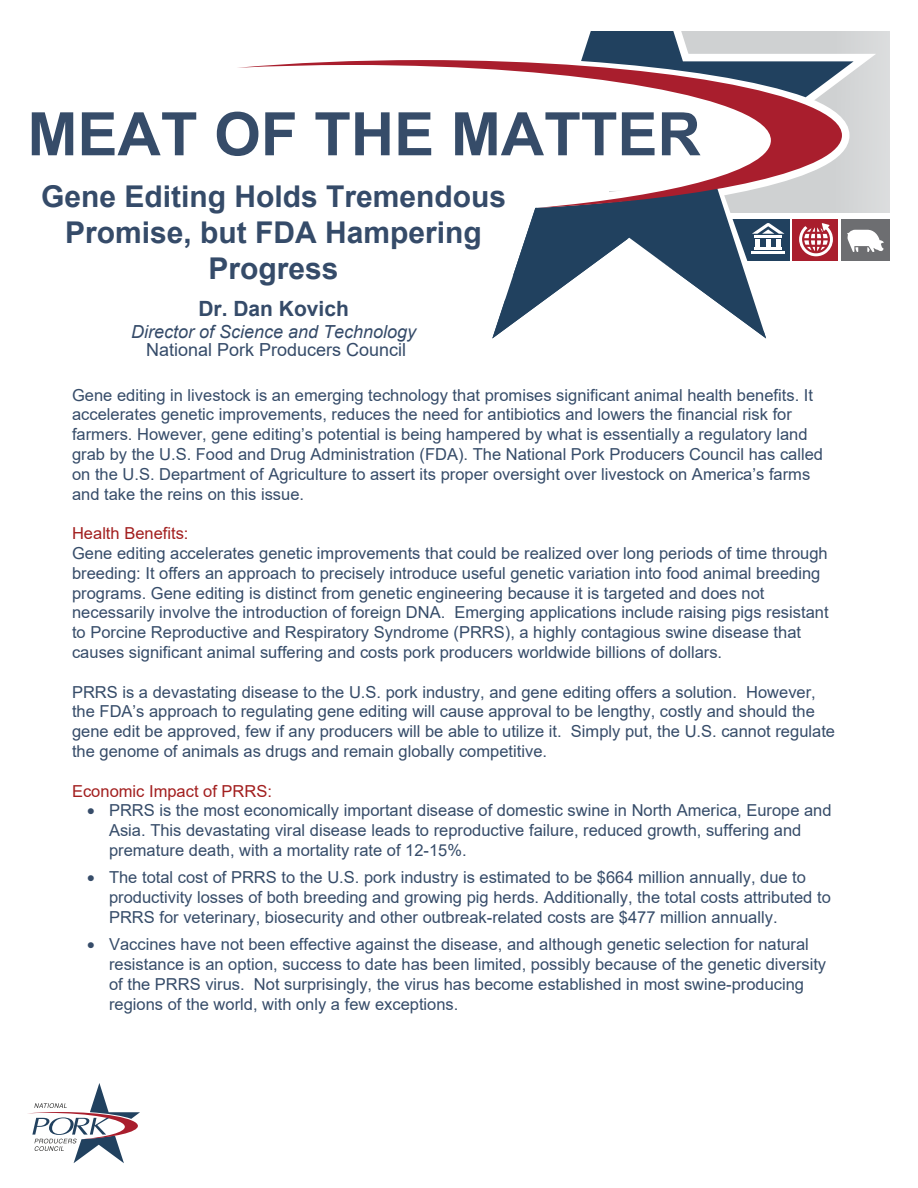
<style>
.page{position:relative;width:918px;height:1188px;background:#fff}
.page>*{position:absolute;margin:0;border:0;box-sizing:border-box;transform-origin:0 0}
.t1{font:700 60px "Arial";color:#364c69}
.t2{font:700 30px/36px "Arial";color:#354b69;text-align:center}
.t3{font:700 21px "Arial";color:#354b69}
.t4{font:italic 18px "Arial";color:#354b69}
.t5{font:18px "Arial";color:#354b69}
.t6{font:16.5px/19.8px "Arial";color:#364c69}
.t7{font:16.5px "Arial";color:#a21e1e}
</style>
<div class="page">
<div style="left:792px;top:219px;width:46px;height:42px;background:#a91e2d"></div>
<div style="left:842px;top:219px;width:48px;height:42px;background:#6d6e71"></div>
<svg style="left:799px;top:224px;width:34px;height:32px"></svg>
<svg style="left:847px;top:230px;width:37px;height:22px"></svg>
<svg style="left:28px;top:1083px;width:112px;height:80px"></svg>
<div style="left:609px;top:32px;width:280px;height:181px;background:#d7d9d9"></div>
<svg style="left:492px;top:208px;width:293px;height:130px"></svg>
<svg style="left:581px;top:32px;width:294px;height:47px"></svg>
<svg style="left:238px;top:60px;width:604px;height:148px"></svg>
<h1 class="t1" style="left:28px;top:92px;width:675px">MEAT OF THE MATTER</h1>
<h2 class="t2" style="left:41px;top:179px;width:467px">Gene Editing Holds Tremendous<br>Promise, but FDA Hampering<br>Progress</h2>
<p class="t3" style="left:198px;top:293px;width:152px">Dr. Dan Kovich</p>
<p class="t4" style="left:131px;top:320px;width:287px">Director of Science and Technology</p>
<p class="t5" style="left:146px;top:337px;width:262px">National Pork Producers Council</p>
<p class="t6" style="left:72px;top:385px;width:753px">Gene editing in livestock is an emerging technology that promises significant animal health benefits. It accelerates genetic improvements, reduces the need for antibiotics and lowers the financial risk for farmers. However, gene editing’s potential is being hampered by what is essentially a regulatory land grab by the U.S. Food and Drug Administration (FDA). The National Pork Producers Council has called on the U.S. Department of Agriculture to assert its proper oversight over livestock on America’s farms and take the reins on this issue.</p>
<p class="t7" style="left:72px;top:522px;width:118px">Health Benefits:</p>
<p class="t6" style="left:72px;top:543px;width:758px">Gene editing accelerates genetic improvements that could be realized over long periods of time through breeding: It offers an approach to precisely introduce useful genetic variation into food animal breeding programs. Gene editing is distinct from genetic engineering because it is targeted and does not necessarily involve the introduction of foreign DNA. Emerging applications include raising pigs resistant to Porcine Reproductive and Respiratory Syndrome (PRRS), a highly contagious swine disease that causes significant animal suffering and costs pork producers worldwide billions of dollars.</p>
<p class="t6" style="left:72px;top:682px;width:765px">PRRS is a devastating disease to the U.S. pork industry, and gene editing offers a solution. However, the FDA’s approach to regulating gene editing will cause approval to be lengthy, costly and should the gene edit be approved, few if any producers will be able to utilize it. Simply put, the U.S. cannot regulate the genome of animals as drugs and remain globally competitive.</p>
<p class="t7" style="left:72px;top:779px;width:201px">Economic Impact of PRRS:</p>
<p class="t6" style="left:109px;top:801px;width:724px;text-indent:-22px">• PRRS is the most economically important disease of domestic swine in North America, Europe and<br>Asia. This devastating viral disease leads to reproductive failure, reduced growth, suffering and premature death, with a mortality rate of 12-15%.</p>
<p class="t6" style="left:109px;top:867px;width:723px;text-indent:-22px">• The total cost of PRRS to the U.S. pork industry is estimated to be $664 million annually, due to productivity losses of both breeding and growing pig herds. Additionally, the total costs attributed to<br>PRRS for veterinary, biosecurity and other outbreak-related costs are $477 million annually.</p>
<p class="t6" style="left:109px;top:934px;width:719px;text-indent:-22px">• Vaccines have not been effective against the disease, and although genetic selection for natural resistance is an option, success to date has been limited, possibly because of the genetic diversity of the PRRS virus. Not surprisingly, the virus has become established in most swine-producing regions of the world, with only a few exceptions.</p>
</div>
